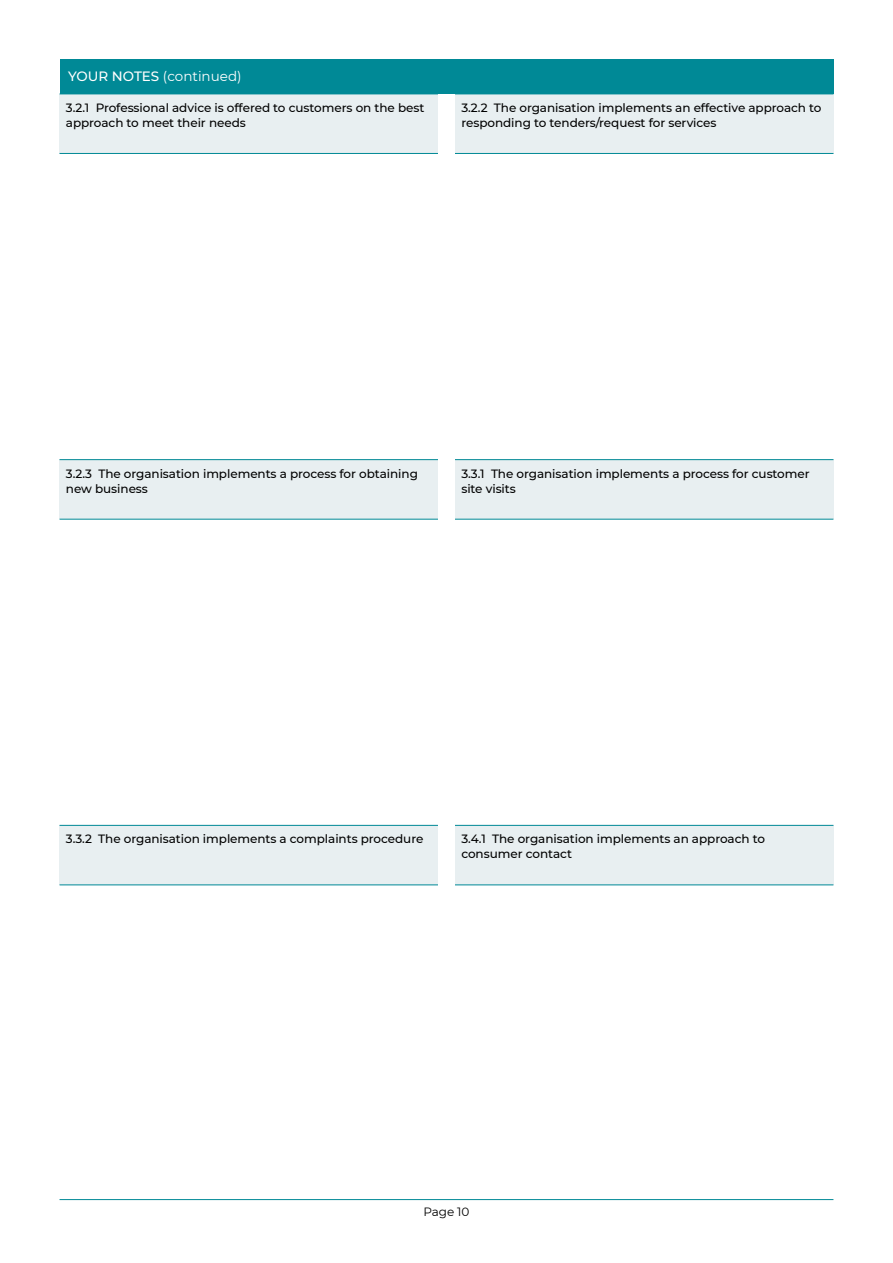
<style>
.page{position:relative;width:893px;height:1263px;background:#fff}
.page>*{position:absolute;margin:0;border:0;box-sizing:border-box;transform-origin:0 0}
.t1{font:13.5px "Montserrat";color:#fff}
.t2{font:500 12px/15px "Montserrat";letter-spacing:-.005em;color:#000}
.t3{font:12px "Montserrat";letter-spacing:-.005em;color:#000}
.s1{font-weight:500}
</style>
<div class="page">
<hr style="left:60px;top:1199px;width:773px;height:1px;background:#008996">
<div style="left:60px;top:60px;width:773px;height:34px;background:#008996"></div>
<div style="left:60px;top:94px;width:378px;height:59px;background:#e8eff1"></div>
<hr style="left:60px;top:94px;width:378px;height:1px;background:#008996">
<hr style="left:60px;top:153px;width:378px;height:1px;background:#008996">
<div style="left:60px;top:460px;width:378px;height:59px;background:#e8eff1"></div>
<hr style="left:60px;top:459px;width:378px;height:1px;background:#008996">
<hr style="left:60px;top:519px;width:378px;height:1px;background:#008996">
<div style="left:455px;top:94px;width:378px;height:59px;background:#e8eff1"></div>
<hr style="left:455px;top:94px;width:378px;height:1px;background:#008996">
<hr style="left:455px;top:153px;width:378px;height:1px;background:#008996">
<div style="left:455px;top:460px;width:378px;height:59px;background:#e8eff1"></div>
<hr style="left:455px;top:459px;width:378px;height:1px;background:#008996">
<hr style="left:455px;top:519px;width:378px;height:1px;background:#008996">
<div style="left:60px;top:825px;width:378px;height:60px;background:#e8eff1"></div>
<hr style="left:60px;top:825px;width:378px;height:1px;background:#008996">
<hr style="left:60px;top:884px;width:378px;height:1px;background:#008996">
<div style="left:455px;top:825px;width:378px;height:60px;background:#e8eff1"></div>
<hr style="left:455px;top:825px;width:378px;height:1px;background:#008996">
<hr style="left:455px;top:884px;width:378px;height:1px;background:#008996">
<p class="t1" style="left:68px;top:67px;width:175px"><span class="s1">YOUR NOTES</span> (continued)</p>
<p class="t2" style="left:66px;top:100px;width:360px">3.2.1 Professional advice is offered to customers on the best approach to meet their needs</p>
<p class="t2" style="left:461px;top:100px;width:362px">3.2.2 The organisation implements an effective approach to responding to tenders/request for services</p>
<p class="t2" style="left:66px;top:465px;width:354px">3.2.3 The organisation implements a process for obtaining new business</p>
<p class="t2" style="left:461px;top:465px;width:350px">3.3.1 The organisation implements a process for customer site visits</p>
<p class="t2" style="left:66px;top:831px;width:359px">3.3.2 The organisation implements a complaints procedure</p>
<p class="t2" style="left:461px;top:831px;width:305px">3.4.1 The organisation implements an approach to consumer contact</p>
<p class="t3" style="left:423px;top:1204px;width:48px">Page 10</p>
</div>
